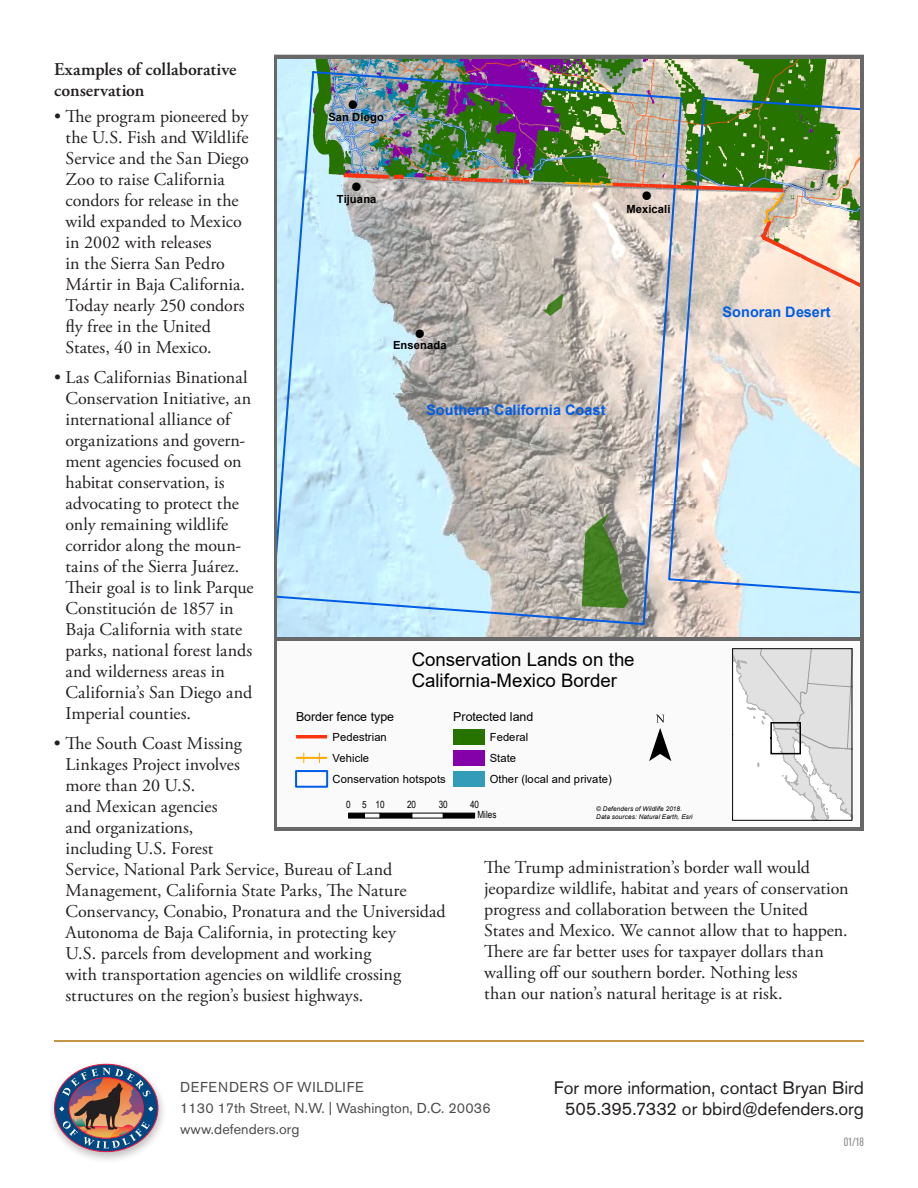
<style>
.page{position:relative;width:918px;height:1188px;background:#fff}
.page>*{position:absolute;margin:0;border:0;box-sizing:border-box;transform-origin:0 0}
.t1{font:67.35px "ESRI North";color:#000}
.t2{font:18.6px/21.5px "Arial";letter-spacing:.005em;color:#000}
.t3{font:18px/21px "Adobe Garamond Pro";color:#231f20}
.t4{font:18px/21px "Akzidenz Grotesk Std";color:#231f20;text-align:right}
.t5{font:600 18px/21px "Adobe Garamond Pro";letter-spacing:.005em;color:#231f20}
.t6{font:700 14.4px "Arial";letter-spacing:.01em;color:#005ce6}
.t7{font:14.25px/21px "Akzidenz Grotesk Std";letter-spacing:.005em;color:#4b4c4d}
.t8{font:12.45px "Arial";color:#000}
.t9{font:12.45px "ESRI Default Marker";color:#000}
.t10{font:condensed 12px "Akzidenz Grotesk Std";color:#939598}
.t11{font:11.25px/21.1px "Arial";letter-spacing:.01em;color:#000}
.t12{font:700 11.25px "Arial";letter-spacing:.01em;color:#000}
.t13{font:9.9px/9.8px "Arial Narrow";letter-spacing:-.005em;color:#000}
.t14{font:italic 6.45px/7.6px "Arial";letter-spacing:.015em;color:#000}
</style>
<div class="page">
<div style="left:48px;top:1060px;width:119px;height:104px;background:#231f20;opacity:.3"></div>
<svg style="left:55px;top:1064px;width:103px;height:88px"></svg>
<img style="left:59px;top:1068px;width:94px;height:80px">
<div style="left:69px;top:1077px;width:75px;height:62px;border:1px solid #ed1845;border-radius:50%"></div>
<hr style="left:54px;top:1040px;width:810px;height:2px;background:#b2730b">
<img style="left:277px;top:59px;width:582px;height:578px">
<svg style="left:277px;top:70px;width:406px;height:556px;background:#b0bdbc"></svg>
<svg style="left:667px;top:96px;width:193px;height:501px;background:#c2d0c1"></svg>
<svg style="left:423px;top:175px;width:106px;height:10px"></svg>
<svg style="left:563px;top:178px;width:297px;height:124px;background:#d8cabc"></svg>
<svg style="left:341px;top:167px;width:66px;height:14px"></svg>
<div style="left:277px;top:641px;width:582px;height:187px;background:#fafafa"></div>
<svg style="left:732px;top:648px;width:120px;height:173px"></svg>
<hr style="left:274px;top:637px;width:589px;height:4px;background:#686868">
<svg style="left:348px;top:813px;width:16px;height:6px"></svg>
<svg style="left:380px;top:813px;width:31px;height:6px"></svg>
<svg style="left:443px;top:813px;width:32px;height:6px"></svg>
<hr style="left:274px;top:828px;width:589px;height:3px;background:#686868">
<hr style="left:296px;top:735px;width:31px;height:3px;background:#fa3411">
<hr style="left:296px;top:757px;width:31px;height:2px;background:#fa0">
<div style="left:295px;top:770px;width:33px;height:18px;border:2px solid #005ce6"></div>
<div style="left:453px;top:729px;width:31px;height:15px;background:#267300"></div>
<div style="left:453px;top:750px;width:31px;height:16px;background:#8400a8"></div>
<div style="left:453px;top:771px;width:31px;height:16px;background:#339db9"></div>
<p class="t5" style="left:54px;top:59px;width:184px">Examples of collaborative conservation</p>
<p class="t3" style="left:65px;top:106px;width:185px;text-indent:-11px">• The program pioneered by the U.S. Fish and Wildlife<br>Service and the San Diego<br>Zoo to raise California condors for release in the wild expanded to Mexico in 2002 with releases<br>in the Sierra San Pedro<br>Mártir in Baja California.<br>Today nearly 250 condors fly free in the United<br>States, 40 in Mexico.</p>
<p class="t3" style="left:65px;top:367px;width:190px;text-indent:-11px">• Las Californias Binational<br>Conservation Initiative, an international alliance of organizations and govern&shy;ment agencies focused on habitat conservation, is advocating to protect the only remaining wildlife corridor along the moun&shy;tains of the Sierra Juárez.<br>Their goal is to link Parque<br>Constitución de 1857 in<br>Baja California with state parks, national forest lands and wilderness areas in<br>California’s San Diego and<br>Imperial counties.</p>
<p class="t3" style="left:65px;top:733px;width:382px;text-indent:-11px">• The South Coast Missing<br>Linkages Project involves<br>more than 20 U.S.<br>and Mexican agencies<br>and organizations,<br>including U.S. Forest<br>Service, National Park Service, Bureau of Land Management, California State Parks, The Nature Conservancy, Conabio, Pronatura and the Universidad Autonoma de Baja California, in protecting key<br>U.S. parcels from development and working<br>with transportation agencies on wildlife crossing structures on the region’s busiest highways.</p>
<p class="t12" style="left:328px;top:109px;width:57px">San Diego</p>
<p class="t9" style="left:352px;top:179px;width:10px">!</p>
<p class="t9" style="left:642px;top:188px;width:10px">!</p>
<p class="t12" style="left:337px;top:191px;width:41px">Tijuana</p>
<p class="t12" style="left:626px;top:201px;width:46px">Mexicali</p>
<p class="t6" style="left:723px;top:302px;width:110px">Sonoran Desert</p>
<p class="t9" style="left:416px;top:326px;width:10px">!</p>
<p class="t12" style="left:393px;top:337px;width:55px">Ensenada</p>
<p class="t6" style="left:427px;top:399px;width:180px">Southern California Coast</p>
<p class="t2" style="left:412px;top:648px;width:224px">Conservation Lands on the<br>California-Mexico Border</p>
<p class="t8" style="left:296px;top:708px;width:99px">Border fence type</p>
<p class="t11" style="left:333px;top:726px;width:115px">Pedestrian<br>Vehicle<br>Conservation hotspots</p>
<p class="t8" style="left:453px;top:708px;width:82px">Protected land</p>
<p class="t11" style="left:490px;top:726px;width:124px">Federal<br>State<br>Other (local and private)</p>
<h1 class="t1" style="left:649px;top:698px;width:24px">¯</h1>
<p class="t13" style="left:346px;top:800px;width:40px">0 510</p>
<p class="t13" style="left:407px;top:800px;width:11px">20</p>
<p class="t13" style="left:439px;top:800px;width:11px">30</p>
<p class="t13" style="left:477px;top:800px;width:21px;text-indent:-7px">40<br>Miles</p>
<p class="t14" style="left:596px;top:805px;width:98px">© Defenders of Wildlife 2018.<br>Data sources: Natural Earth, Esri</p>
<p class="t3" style="left:484px;top:858px;width:366px">The Trump administration’s border wall would jeopardize wildlife, habitat and years of conservation progress and collaboration between the United States and Mexico. We cannot allow that to happen.<br>There are far better uses for taxpayer dollars than walling off our southern border. Nothing less<br>than our nation’s natural heritage is at risk.</p>
<p class="t7" style="left:180px;top:1077px;width:312px">DEFENDERS OF WILDLIFE<br>1130 17th Street, N.W. | Washington, D.C. 20036 www.defenders.org</p>
<p class="t4" style="left:554px;top:1077px;width:312px">For more information, contact Bryan Bird<br>505.395.7332 or bbird@defenders.org</p>
<p class="t10" style="left:844px;top:1135px;width:22px">01/18</p>
</div>
